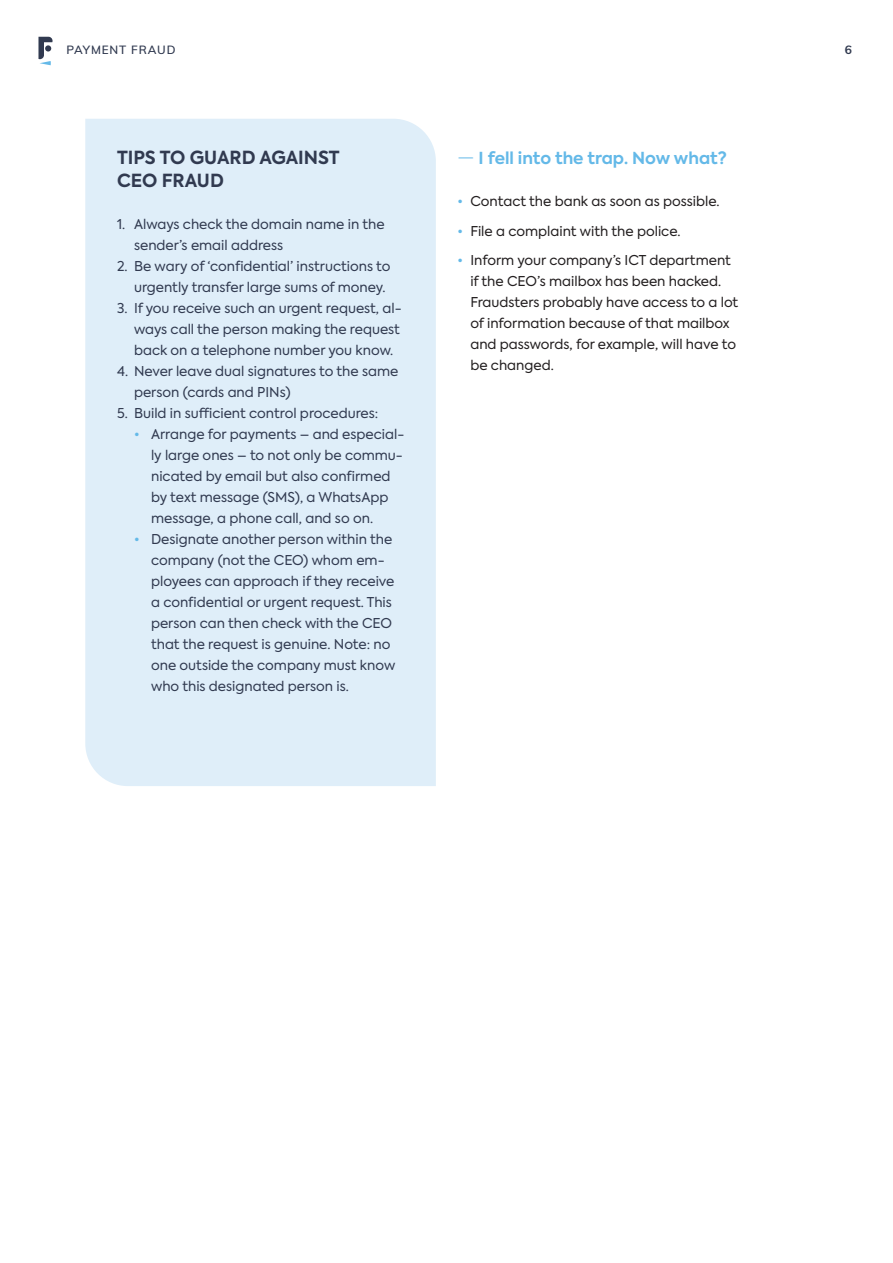
<style>
.page{position:relative;width:893px;height:1263px;background:#fff}
.page>*{position:absolute;margin:0;border:0;box-sizing:border-box;transform-origin:0 0}
.Body{font:700 18px/22.5px "Axiforma";color:#313a50}
.Body-2{font:700 16.5px "Axiforma";color:#64b9e8}
.Body-3{font:13.5px/21px "Axiforma";color:#313a50}
.Body-4{font:13.5px/21px "Axiforma";color:#231f20}
.t1{font:700 12px "Muli";color:#313a50}
.t2{font:600 11.7px "Muli";letter-spacing:.075em;color:#313a50}
.s1{color:#64b9e8}
.s2{font-weight:300}
</style>
<div class="page">
<svg style="left:38px;top:37px;width:15px;height:28px"></svg>
<div style="left:85px;top:119px;width:351px;height:667px;background:#dfeef9"></div>
<p class="t2" style="left:67px;top:41px;width:110px">PAYMENT FRAUD</p>
<p class="t1" style="left:845px;top:41px;width:9px">6</p>
<p class="Body" style="left:117px;top:147px;width:224px">TIPS TO GUARD AGAINST<br>CEO FRAUD</p>
<p class="Body-3" style="left:134px;top:213px;width:252px;text-indent:-17px">1. Always check the domain name in the sender’s email address</p>
<p class="Body-3" style="left:134px;top:255px;width:258px;text-indent:-17px">2. Be wary of ‘confidential’ instructions to urgently transfer large sums of money.</p>
<p class="Body-3" style="left:134px;top:297px;width:269px;text-indent:-17px">3. If you receive such an urgent request, al&shy;ways call the person making the request back on a telephone number you know.</p>
<p class="Body-3" style="left:134px;top:360px;width:266px;text-indent:-17px">4. Never leave dual signatures to the same person (cards and PINs)</p>
<p class="Body-3" style="left:117px;top:402px;width:263px">5. Build in sufficient control procedures:</p>
<p class="Body-3" style="left:151px;top:423px;width:255px;text-indent:-17px"><span class="s1">•</span> Arrange for payments – and especial&shy;ly large ones – to not only be commu&shy;nicated by email but also confirmed by text message (SMS), a WhatsApp message, a phone call, and so on.</p>
<p class="Body-3" style="left:151px;top:528px;width:246px;text-indent:-17px"><span class="s1">•</span> Designate another person within the company (not the CEO) whom em&shy;ployees can approach if they receive a confidential or urgent request. This person can then check with the CEO that the request is genuine. Note: no one outside the company must know who this designated person is.</p>
<p class="Body-2" style="left:458px;top:147px;width:271px"><span class="s2">—</span> I fell into the trap. Now what?</p>
<p class="Body-4" style="left:458px;top:191px;width:264px"><span class="s1">•</span> Contact the bank as soon as possible.</p>
<p class="Body-4" style="left:458px;top:221px;width:225px"><span class="s1">•</span> File a complaint with the police.</p>
<p class="Body-4" style="left:470px;top:250px;width:269px;text-indent:-13px"><span class="s1">•</span> Inform your company’s ICT department if the CEO’s mailbox has been hacked.<br>Fraudsters probably have access to a lot of information because of that mailbox and passwords, for example, will have to be changed.</p>
</div>
